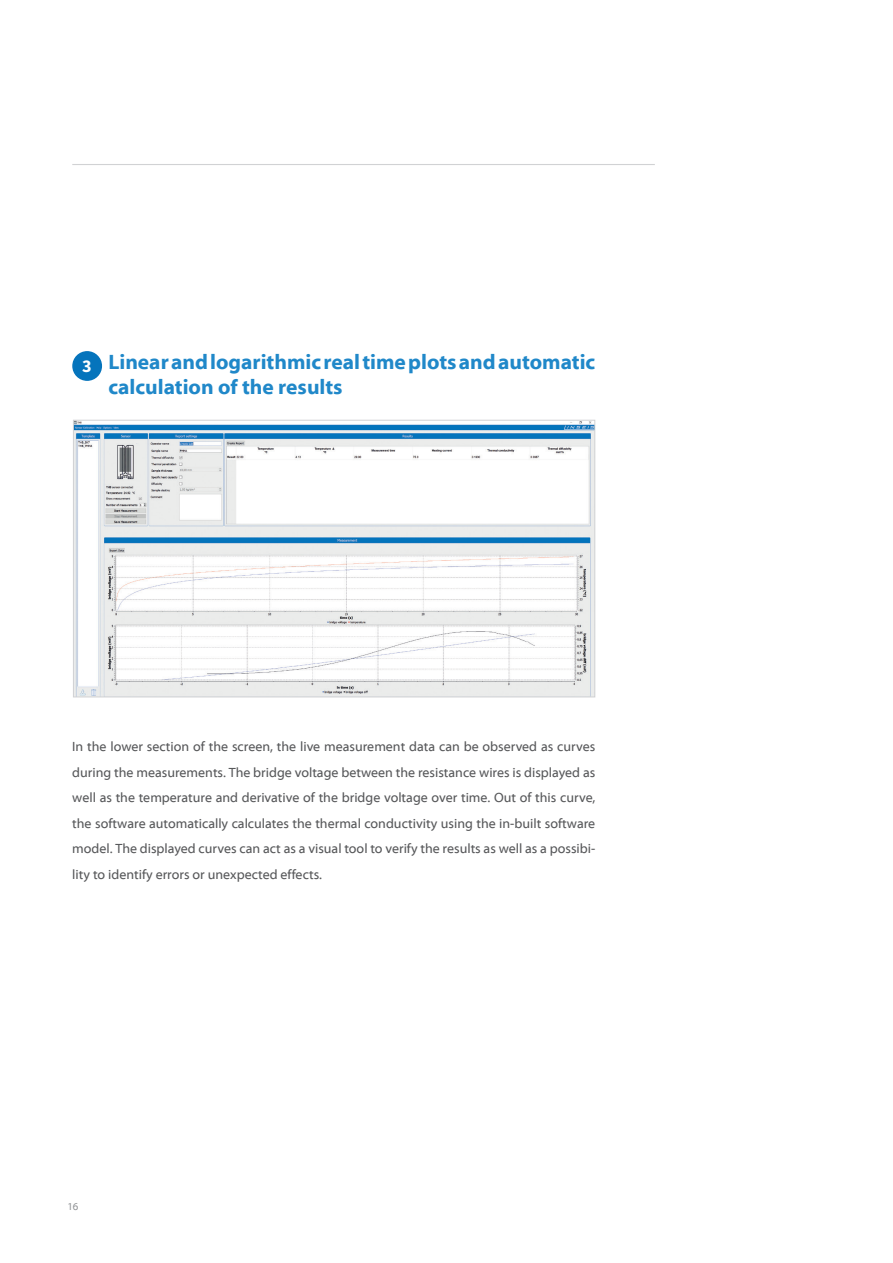
<style>
.page{position:relative;width:893px;height:1263px;background:#fff}
.page>*{position:absolute;margin:0;border:0;box-sizing:border-box;transform-origin:0 0}
.Überschrift_3{font:700 21px/25.5px "Myriad Web Pro";color:#2088c9}
.Absatz{font:700 18px "Source Sans 3";color:#fff}
.Fließtext_9pt{font:13.5px/25.5px "Myriad Web Pro";color:#57585a;text-align:justify}
.Fließtext_9pt-2{font:10.5px "Myriad Web Pro";color:#939598}
</style>
<div class="page">
<hr style="left:72px;top:164px;width:583px;height:1px;background:#d1d2d4">
<img style="left:75px;top:422px;width:518px;height:273px">
<div style="left:73px;top:420px;width:522px;height:277px;border:1px solid #d1d2d4"></div>
<div style="left:73px;top:352px;width:28px;height:28px;background:#0574bc;border-radius:50%"></div>
<div style="left:72px;top:351px;width:30px;height:30px;border:1px solid #0574bc;border-radius:50%"></div>
<p class="Absatz" style="left:82px;top:354px;width:11px">3</p>
<p class="Überschrift_3" style="left:108px;top:349px;width:488px">Linear and logarithmic real time plots and automatic calculation of the results</p>
<p class="Fließtext_9pt" style="left:72px;top:734px;width:524px">In the lower section of the screen, the live measurement data can be observed as curves during the measurements. The bridge voltage between the resistance wires is displayed as well as the temperature and derivative of the bridge voltage over time. Out of this curve, the software automatically calculates the thermal conductivity using the in-built software model. The displayed curves can act as a visual tool to verify the results as well as a possibi&shy;lity to identify errors or unexpected effects.</p>
<p class="Fließtext_9pt-2" style="left:67px;top:1201px;width:13px">16</p>
</div>
